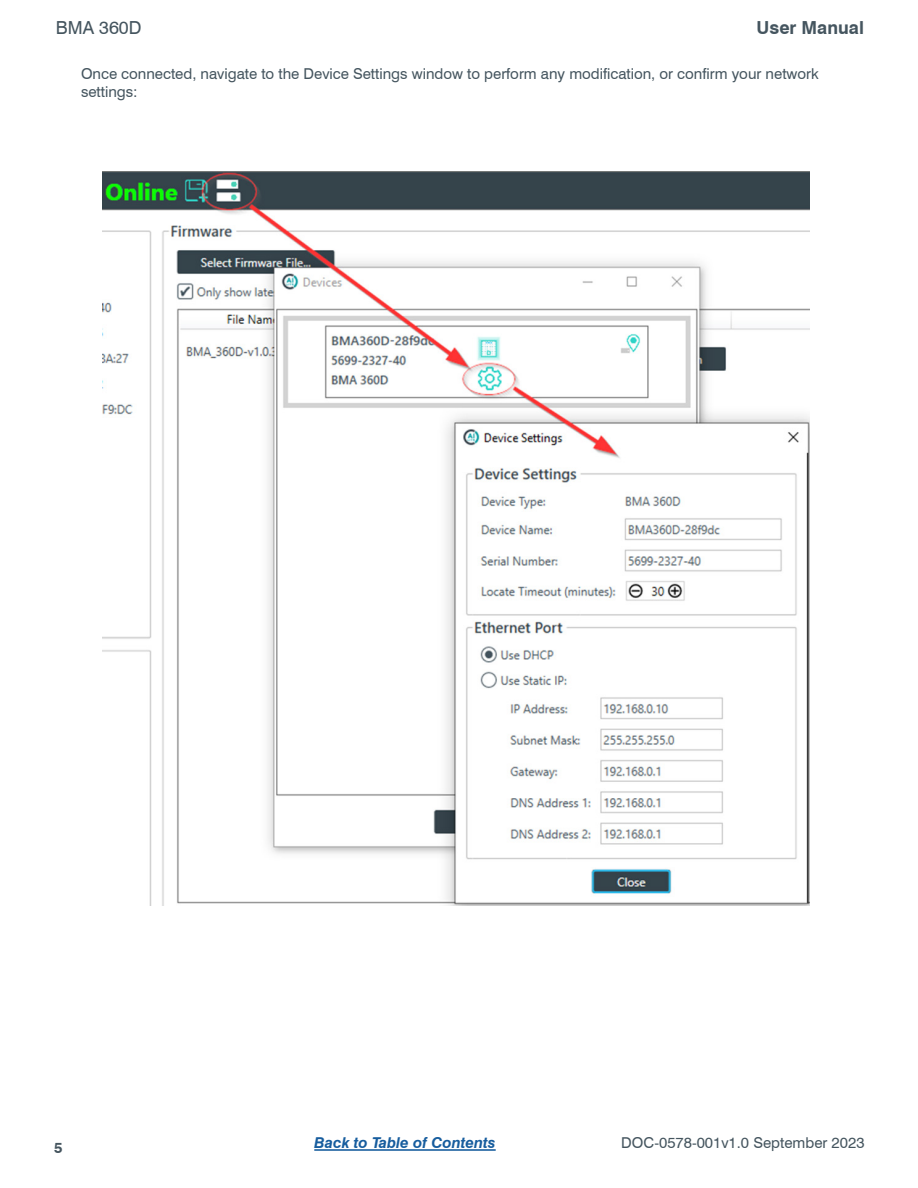
<style>
.page{position:relative;width:918px;height:1188px;background:#fff}
.page>*{position:absolute;margin:0;border:0;box-sizing:border-box;transform-origin:0 0}
.t1{font:700 18px "Swiss 721 BT";color:#45555f}
.t2{font:18px "Swiss 721 BT";color:#45555f}
.Parag_Body_List_Lvl{font:15px/18px "Swiss 721 BT";color:#45555f}
.t3{font:italic 700 15px "Swiss 721 BT";color:#175d9e}
.t4{font:700 15px "Swiss 721 BT";color:#45555f}
</style>
<div class="page">
<hr style="left:314px;top:1149px;width:182px;height:2px;background:#175d9e">
<img style="left:103px;top:171px;width:707px;height:735px">
<p class="t2" style="left:56px;top:17px;width:87px">BMA 360D</p>
<p class="t1" style="left:757px;top:17px;width:109px">User Manual</p>
<p class="Parag_Body_List_Lvl" style="left:81px;top:64px;width:739px">Once connected, navigate to the Device Settings window to perform any modification, or confirm your network settings:</p>
<p class="t4" style="left:54px;top:1139px;width:10px">5</p>
<p class="Parag_Body_List_Lvl" style="left:621px;top:1134px;width:245px">DOC-0578-001v1.0 September 2023</p>
<p class="t3" style="left:314px;top:1134px;width:183px">Back to Table of Contents</p>
</div>
